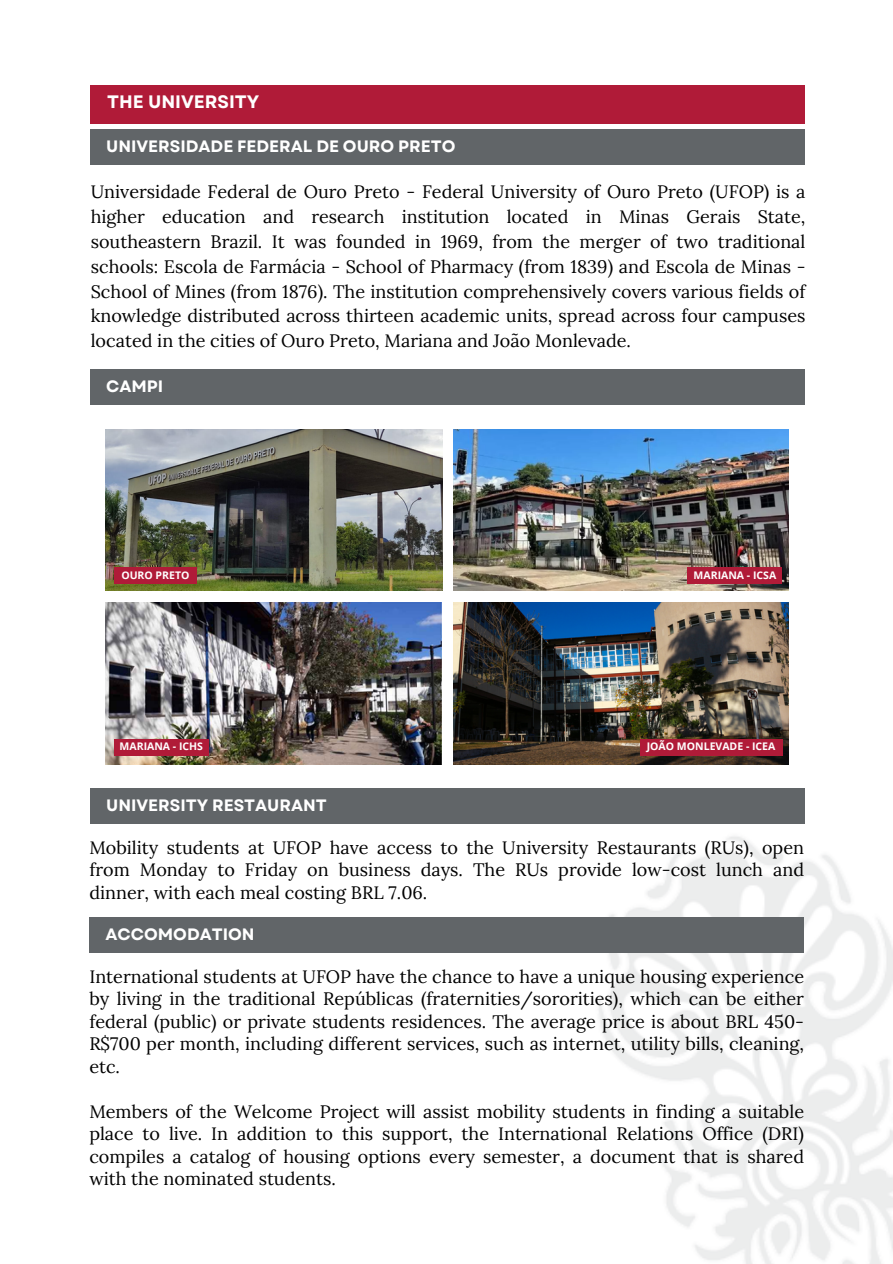
<style>
.page{position:relative;width:893px;height:1264px;background:#fff}
.page>*{position:absolute;margin:0;border:0;box-sizing:border-box;transform-origin:0 0}
.t1{font:18px/22.5px "Lora";color:#000;text-align:justify}
.t2{font:700 18px "Garet";color:#fff}
.t3{font:700 16.5px "Garet";color:#fff}
.t4{font:700 10.5px "Open Sans";color:#fff}
</style>
<div class="page">
<div style="left:90px;top:85px;width:714px;height:39px;background:#b01b38"></div>
<div style="left:90px;top:129px;width:714px;height:36px;background:#616568"></div>
<div style="left:90px;top:369px;width:714px;height:36px;background:#616568"></div>
<img style="left:453px;top:430px;width:335px;height:160px">
<img style="left:106px;top:602px;width:335px;height:162px">
<img style="left:453px;top:602px;width:335px;height:162px">
<img style="left:106px;top:430px;width:336px;height:160px">
<div style="left:114px;top:567px;width:83px;height:17px;background:#b01b38"></div>
<div style="left:687px;top:567px;width:95px;height:17px;background:#b01b38"></div>
<div style="left:114px;top:739px;width:95px;height:16px;background:#b01b38"></div>
<div style="left:640px;top:739px;width:142px;height:16px;background:#b01b38"></div>
<div style="left:90px;top:788px;width:714px;height:36px;background:#616568"></div>
<div style="left:89px;top:917px;width:715px;height:36px;background:#616568"></div>
<p class="t2" style="left:107px;top:89px;width:154px">THE UNIVERSITY</p>
<p class="t3" style="left:106px;top:134px;width:351px">UNIVERSIDADE FEDERAL DE OURO PRETO</p>
<h2 class="t1" style="left:91px;top:179px;width:716px;line-height:24.8px">Universidade Federal de Ouro Preto - Federal University of Ouro Preto (UFOP) is a higher education and research institution located in Minas Gerais State, southeastern Brazil. It was founded in 1969, from the merger of two traditional schools: Escola de Farmácia - School of Pharmacy (from 1839) and Escola de Minas - School of Mines (from 1876). The institution comprehensively covers various fields of knowledge distributed across thirteen academic units, spread across four campuses located in the cities of Ouro Preto, Mariana and João Monlevade.</h2>
<p class="t3" style="left:106px;top:374px;width:59px">CAMPI</p>
<p class="t4" style="left:121px;top:567px;width:70px">OURO PRETO</p>
<p class="t4" style="left:693px;top:567px;width:84px">MARIANA - ICSA</p>
<p class="t4" style="left:120px;top:739px;width:85px">MARIANA - ICHS</p>
<p class="t4" style="left:646px;top:739px;width:130px">JOÃO MONLEVADE - ICEA</p>
<p class="t3" style="left:106px;top:793px;width:222px">UNIVERSITY RESTAURANT</p>
<p class="t1" style="left:89px;top:836px;width:716px">Mobility students at UFOP have access to the University Restaurants (RUs), open from Monday to Friday on business days. The RUs provide low-cost lunch and dinner, with each meal costing BRL 7.06.</p>
<p class="t3" style="left:105px;top:922px;width:151px">ACCOMODATION</p>
<h2 class="t1" style="left:89px;top:964px;width:716px">International students at UFOP have the chance to have a unique housing experience by living in the traditional Repúblicas (fraternities/sororities), which can be either federal (public) or private students residences. The average price is about BRL 450- R$700 per month, including different services, such as internet, utility bills, cleaning, etc.</h2>
<h2 class="t1" style="left:89px;top:1099px;width:716px">Members of the Welcome Project will assist mobility students in finding a suitable place to live. In addition to this support, the International Relations Office (DRI) compiles a catalog of housing options every semester, a document that is shared with the nominated students.</h2>
</div>
